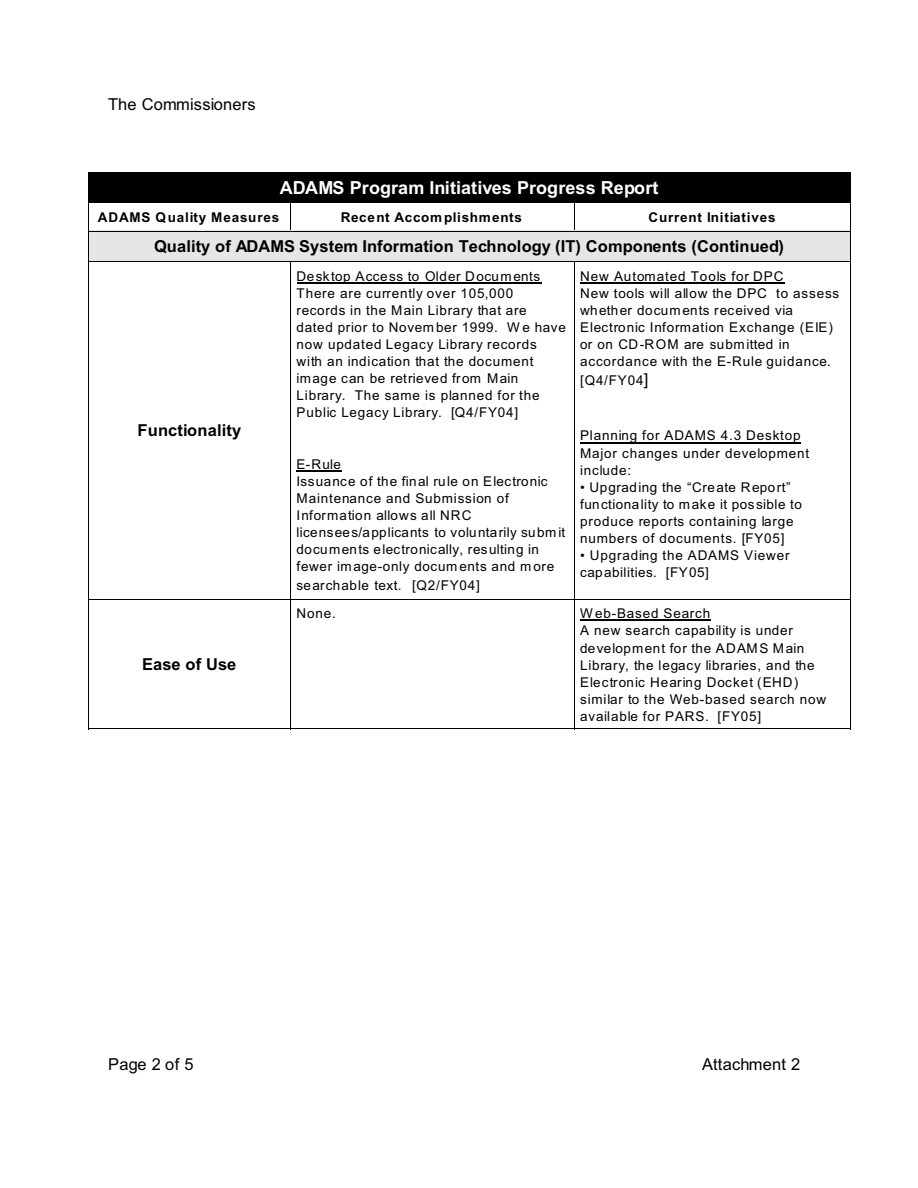
<style>
.page{position:relative;width:918px;height:1188px;background:#fff}
.page>*{position:absolute;margin:0;border:0;box-sizing:border-box;transform-origin:0 0}
.t1{font:700 18px "Arial";letter-spacing:.005em;color:#fff}
.t2{font:700 16.5px "Arial";letter-spacing:.005em;color:#000}
.t3{font:16.5px "Arial";letter-spacing:.01em;color:#000}
.t4{font:13.5px/17.1px "Arial";letter-spacing:.06em;color:#000}
.t5{font:700 13.5px "Arial";letter-spacing:.06em;color:#000}
.s1{font-size:16.5px}
</style>
<div class="page">
<div style="left:88px;top:172px;width:763px;height:30px;background:#000"></div>
<svg style="left:88px;top:203px;width:1px;height:28px"></svg>
<hr style="left:88px;top:202px;width:202px;height:1px;background:#000">
<svg style="left:290px;top:203px;width:1px;height:28px"></svg>
<hr style="left:290px;top:202px;width:284px;height:1px;background:#000">
<svg style="left:574px;top:203px;width:1px;height:28px"></svg>
<svg style="left:850px;top:202px;width:1px;height:29px"></svg>
<hr style="left:574px;top:202px;width:276px;height:1px;background:#000">
<div style="left:88px;top:231px;width:202px;height:30px;background:#e6e6e6"></div>
<hr style="left:88px;top:231px;width:1px;height:30px;background:#000">
<hr style="left:88px;top:231px;width:202px;height:1px;background:#000">
<div style="left:290px;top:231px;width:284px;height:30px;background:#e6e6e6"></div>
<hr style="left:290px;top:231px;width:284px;height:1px;background:#000">
<div style="left:574px;top:231px;width:277px;height:30px;background:#e6e6e6"></div>
<hr style="left:850px;top:231px;width:1px;height:30px;background:#000">
<hr style="left:574px;top:231px;width:276px;height:1px;background:#000">
<hr style="left:88px;top:261px;width:1px;height:338px;background:#000">
<hr style="left:88px;top:261px;width:202px;height:1px;background:#000">
<hr style="left:290px;top:261px;width:1px;height:338px;background:#000">
<hr style="left:290px;top:261px;width:284px;height:1px;background:#000">
<hr style="left:574px;top:261px;width:1px;height:338px;background:#000">
<hr style="left:850px;top:261px;width:1px;height:338px;background:#000">
<hr style="left:574px;top:261px;width:276px;height:1px;background:#000">
<hr style="left:88px;top:599px;width:1px;height:130px;background:#000">
<hr style="left:88px;top:599px;width:202px;height:1px;background:#000">
<hr style="left:88px;top:728px;width:202px;height:1px;background:#000">
<hr style="left:290px;top:599px;width:1px;height:130px;background:#000">
<hr style="left:290px;top:599px;width:284px;height:1px;background:#000">
<hr style="left:290px;top:728px;width:284px;height:1px;background:#000">
<hr style="left:574px;top:599px;width:1px;height:130px;background:#000">
<hr style="left:850px;top:599px;width:1px;height:130px;background:#000">
<hr style="left:574px;top:599px;width:276px;height:1px;background:#000">
<hr style="left:574px;top:728px;width:276px;height:1px;background:#000">
<hr style="left:297px;top:282px;width:245px;height:1px;background:#000">
<hr style="left:297px;top:470px;width:45px;height:1px;background:#000">
<hr style="left:580px;top:282px;width:205px;height:1px;background:#000">
<hr style="left:580px;top:442px;width:221px;height:1px;background:#000">
<hr style="left:580px;top:620px;width:130px;height:1px;background:#000">
<p class="t3" style="left:108px;top:98px;width:149px">The Commissioners</p>
<h1 class="t1" style="left:280px;top:181px;width:380px">ADAMS Program Initiatives Progress Report</h1>
<p class="t5" style="left:98px;top:212px;width:183px">ADAMS Quality Measures</p>
<p class="t5" style="left:341px;top:212px;width:183px">Recent Accomplishments</p>
<p class="t5" style="left:649px;top:212px;width:129px">Current Initiatives</p>
<p class="t2" style="left:154px;top:240px;width:631px">Quality of ADAMS System Information Technology (IT) Components (Continued)</p>
<p class="t2" style="left:138px;top:424px;width:105px">Functionality</p>
<p class="t2" style="left:142px;top:658px;width:96px">Ease of Use</p>
<p class="t4" style="left:297px;top:269px;width:271px">Desktop Access to Older Documents There are currently over 105,000<br>records in the Main Library that are dated prior to November 1999. W e have now updated Legacy Library records with an indication that the document image can be retrieved from Main Library. The same is planned for the Public Legacy Library. [Q4/FY04]</p>
<p class="t4" style="left:297px;top:457px;width:270px">E-Rule<br>Issuance of the final rule on Electronic<br>Maintenance and Submission of<br>Information allows all NRC licensees/applicants to voluntarily subm it documents electronically, resulting in fewer image-only documents and more</p>
<p class="t4" style="left:297px;top:578px;width:185px">searchable text. [Q2/FY04]</p>
<p class="t4" style="left:580px;top:269px;width:261px">New Automated Tools for DPC<br>New tools will allow the DPC to assess whether documents received via Electronic Information Exchange (EIE) or on CD-ROM are subm itted in accordance with the E-Rule guidance.</p>
<p class="t4" style="left:580px;top:373px;width:70px">[Q4/FY04<span class="s1">]</span></p>
<p class="t4" style="left:580px;top:428px;width:231px">Planning for ADAMS 4.3 Desktop<br>Major changes under development include:</p>
<p class="t4" style="left:580px;top:480px;width:223px">• Upgrading the “Create Report” functionality to make it possible to produce reports containing large numbers of documents. [FY05]</p>
<p class="t4" style="left:580px;top:548px;width:211px">• Upgrading the ADAMS Viewer capabilities. [FY05]</p>
<p class="t4" style="left:297px;top:606px;width:41px">None.</p>
<p class="t4" style="left:580px;top:606px;width:248px">Web-Based Search<br>A new search capability is under development for the ADAMS Main<br>Library, the legacy libraries, and the<br>Electronic Hearing Docket (EHD) similar to the Web-based search now available for PARS. [FY05]</p>
<p class="t3" style="left:108px;top:1058px;width:87px">Page 2 of 5</p>
<p class="t3" style="left:702px;top:1058px;width:100px">Attachment 2</p>
</div>
